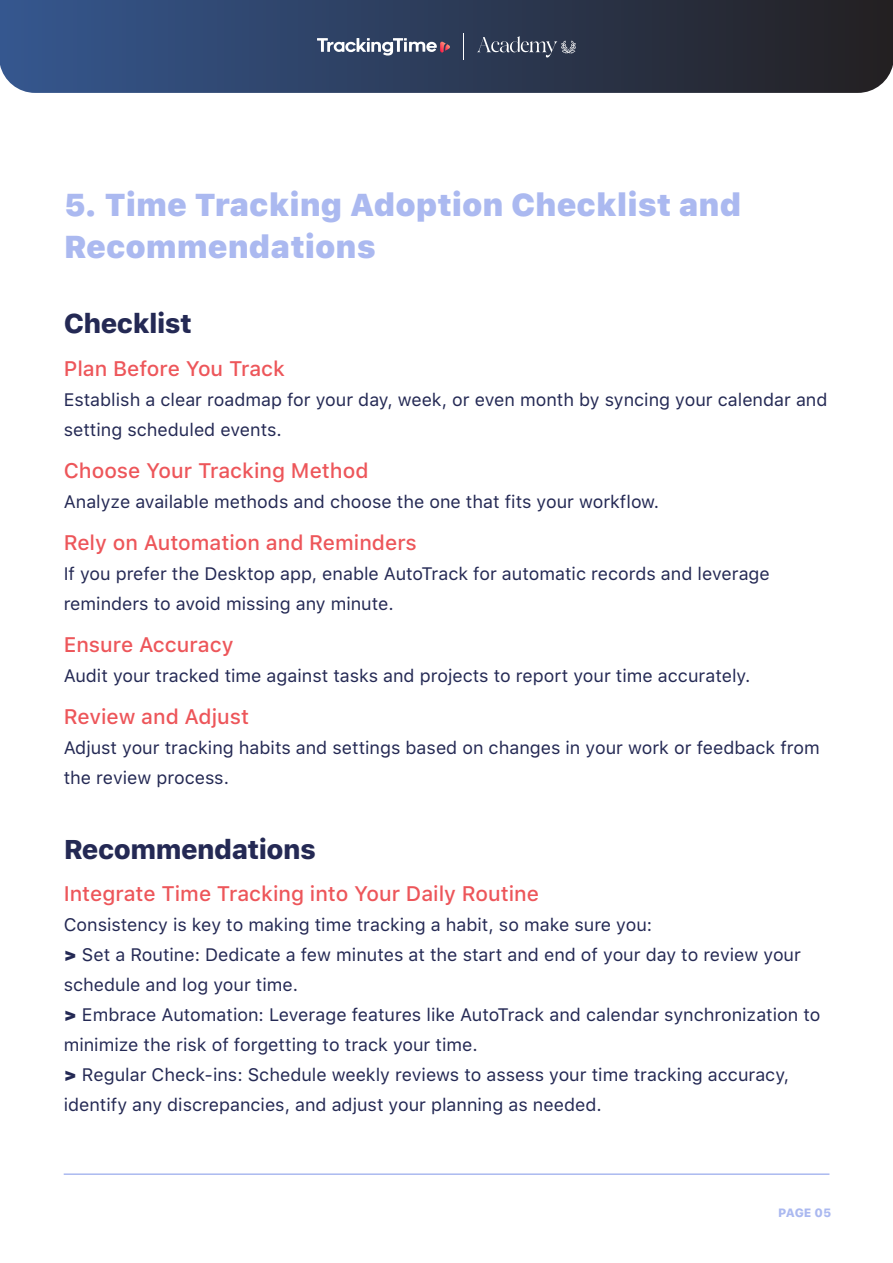
<style>
.page{position:relative;width:893px;height:1263px;background:#fff}
.page>*{position:absolute;margin:0;border:0;box-sizing:border-box;transform-origin:0 0}
.t1{font:900 31.5px/42.2px "SF Pro Text";color:#abb9f0}
.t2{font:800 27px "SF Pro Text";letter-spacing:-.02em;color:#242954}
.t3{font:500 21px "SF Pro Text";color:#ed565a}
.t4{font:18px/30px "SF Pro Text";color:#242954}
.t5{font:800 12px "SF Pro Text";letter-spacing:-.015em;color:#abb9f0}
.s1{font-weight:900}
</style>
<div class="page">
<svg style="left:0;top:0;width:893px;height:93px;background:#2d3d5a"></svg>
<svg style="left:317px;top:38px;width:133px;height:18px"></svg>
<svg style="left:477px;top:36px;width:99px;height:22px;background:#4b5569"></svg>
<svg style="left:463px;top:33px;width:1px;height:27px"></svg>
<hr style="left:64px;top:1173px;width:765px;height:2px;background:#abb9f0">
<h1 class="t1" style="left:64px;top:184px;width:679px">5. Time Tracking Adoption Checklist and<br>Recommendations</h1>
<h2 class="t2" style="left:64px;top:308px;width:130px">Checklist</h2>
<p class="t3" style="left:64px;top:356px;width:223px">Plan Before You Track</p>
<p class="t4" style="left:64px;top:384px;width:765px">Establish a clear roadmap for your day, week, or even month by syncing your calendar and setting scheduled events.</p>
<p class="t3" style="left:64px;top:458px;width:306px">Choose Your Tracking Method</p>
<p class="t4" style="left:64px;top:486px;width:597px">Analyze available methods and choose the one that fits your workflow.</p>
<p class="t3" style="left:64px;top:530px;width:355px">Rely on Automation and Reminders</p>
<p class="t4" style="left:64px;top:558px;width:708px">If you prefer the Desktop app, enable AutoTrack for automatic records and leverage reminders to avoid missing any minute.</p>
<p class="t3" style="left:64px;top:632px;width:171px">Ensure Accuracy</p>
<p class="t4" style="left:64px;top:661px;width:688px">Audit your tracked time against tasks and projects to report your time accurately.</p>
<p class="t3" style="left:64px;top:704px;width:187px">Review and Adjust</p>
<p class="t4" style="left:64px;top:733px;width:758px">Adjust your tracking habits and settings based on changes in your work or feedback from the review process.</p>
<h2 class="t2" style="left:64px;top:834px;width:254px">Recommendations</h2>
<p class="t3" style="left:64px;top:882px;width:477px">Integrate Time Tracking into Your Daily Routine</p>
<p class="t4" style="left:64px;top:910px;width:758px">Consistency is key to making time tracking a habit, so make sure you:<br><span class="s1">&gt;</span> Set a Routine: Dedicate a few minutes at the start and end of your day to review your schedule and log your time.<br><span class="s1">&gt;</span> Embrace Automation: Leverage features like AutoTrack and calendar synchronization to minimize the risk of forgetting to track your time.<br><span class="s1">&gt;</span> Regular Check-ins: Schedule weekly reviews to assess your time tracking accuracy, identify any discrepancies, and adjust your planning as needed.</p>
<p class="t5" style="left:778px;top:1206px;width:55px">PAGE 05</p>
</div>
